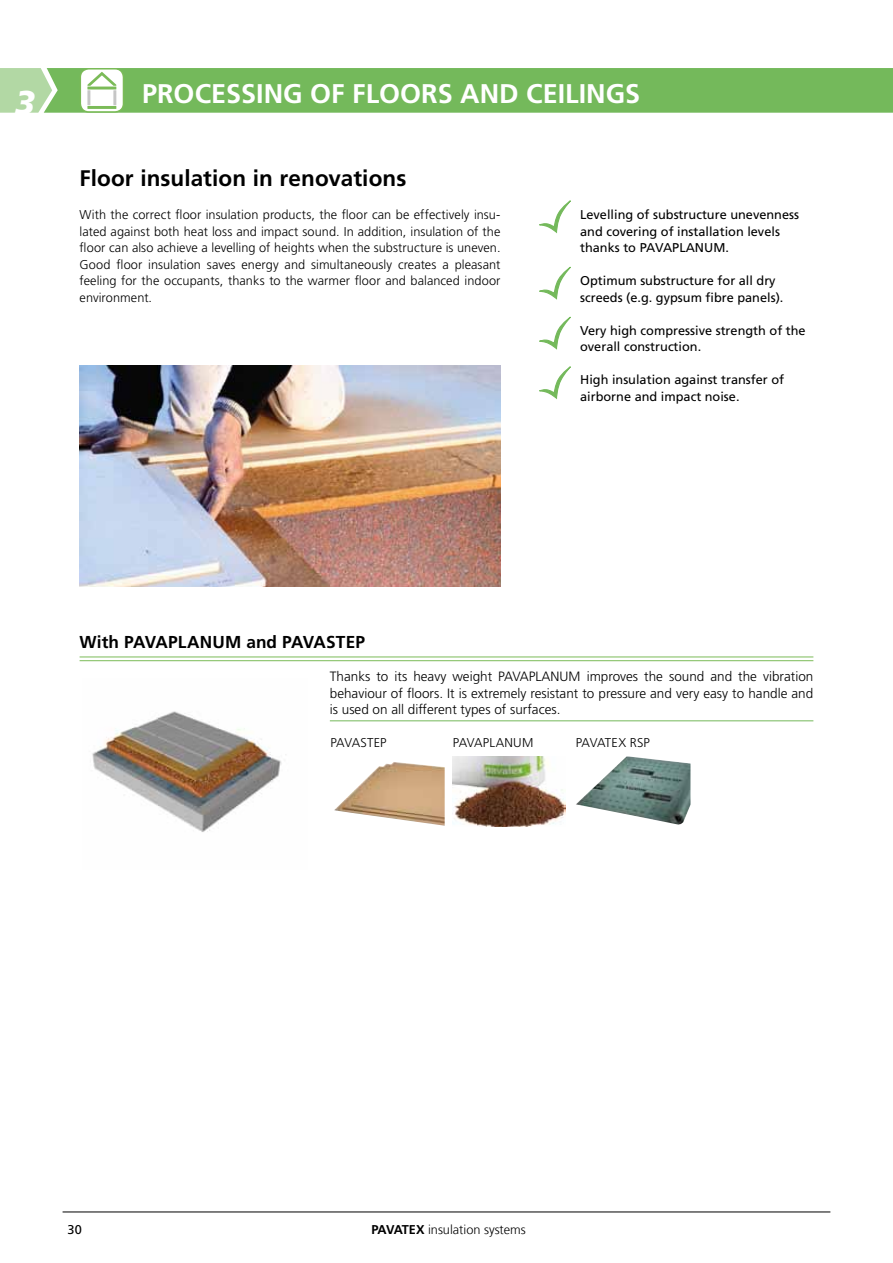
<style>
.page{position:relative;width:893px;height:1263px;background:#fff}
.page>*{position:absolute;margin:0;border:0;box-sizing:border-box;transform-origin:0 0}
.t1{font:italic 900 33px "Frutiger LT Com";color:#fff}
.t2{font:700 27px "Frutiger LT Std";color:#fff}
.t3{font:700 22.5px "Frutiger LT Com";letter-spacing:.005em;color:#000}
.t4{font:700 17.25px "Frutiger LT Com";letter-spacing:.005em;color:#000}
.t5{font:300 13.5px/16.5px "Frutiger LT Std";color:#000;text-align:justify}
.t6{font:300 12.75px/16.5px "Frutiger LT Std";letter-spacing:.005em;color:#000;text-align:justify}
.t7{font:12.75px/16.5px "Frutiger LT Std";color:#000}
.t8{font:300 12.75px "Frutiger LT Com";color:#000}
.t9{font:300 12.75px "Frutiger LT Std";letter-spacing:-.015em;color:#000}
.s1{font-weight:700}
</style>
<div class="page">
<hr style="left:63px;top:1211px;width:767px;height:1px;background:#000">
<svg style="left:0;top:68px;width:893px;height:45px;background:#7dbd65"></svg>
<div style="left:80px;top:68px;width:44px;height:45px;border:2px solid #7bbb58;border-radius:9px"></div>
<img style="left:80px;top:366px;width:421px;height:220px">
<hr style="left:330px;top:720px;width:483px;height:1px;background:#74b95b">
<svg style="left:539px;top:201px;width:32px;height:32px"></svg>
<svg style="left:539px;top:267px;width:32px;height:33px"></svg>
<svg style="left:539px;top:317px;width:32px;height:33px"></svg>
<svg style="left:539px;top:367px;width:32px;height:32px"></svg>
<hr style="left:80px;top:657px;width:733px;height:1px;background:#7bbb58">
<hr style="left:80px;top:660px;width:733px;height:1px;background:#7bbb58">
<img style="left:334px;top:762px;width:111px;height:64px">
<img style="left:576px;top:756px;width:114px;height:68px">
<img style="left:453px;top:756px;width:112px;height:70px">
<img style="left:92px;top:711px;width:194px;height:121px">
<h1 class="t1" style="left:15px;top:82px;width:22px">3</h1>
<h2 class="t2" style="left:142px;top:77px;width:32px">PROCESSING</h2>
<h2 class="t2" style="left:310px;top:77px;width:60px">OF FLOORS</h2>
<h2 class="t2" style="left:460px;top:77px;width:20px">AND</h2>
<h2 class="t2" style="left:526px;top:77px;width:15px">CEILINGS</h2>
<h3 class="t3" style="left:80px;top:165px;width:328px">Floor insulation in renovations</h3>
<p class="t6" style="left:80px;top:207px;width:422px">With the correct floor insulation products, the floor can be effectively insu&shy;lated against both heat loss and impact sound. In addition, insulation of the floor can also achieve a levelling of heights when the substructure is uneven.<br>Good floor insulation saves energy and simultaneously creates a pleasant feeling for the occupants, thanks to the warmer floor and balanced indoor environment.</p>
<p class="t7" style="left:580px;top:206px;width:220px">Levelling of substructure unevenness and covering of installation levels thanks to PAVAPLANUM.</p>
<p class="t7" style="left:580px;top:272px;width:205px">Optimum substructure for all dry screeds (e.g. gypsum fibre panels).</p>
<p class="t7" style="left:580px;top:322px;width:227px">Very high compressive strength of the overall construction.</p>
<p class="t7" style="left:580px;top:371px;width:206px">High insulation against transfer of airborne and impact noise.</p>
<h3 class="t4" style="left:80px;top:632px;width:287px">With PAVAPLANUM and PAVASTEP</h3>
<p class="t5" style="left:330px;top:668px;width:485px">Thanks to its heavy weight PAVAPLANUM improves the sound and the vibration behaviour of floors. It is extremely resistant to pressure and very easy to handle and is used on all different types of surfaces.</p>
<p class="t6" style="left:330px;top:735px;width:58px">PAVASTEP</p>
<p class="t6" style="left:453px;top:735px;width:82px">PAVAPLANUM</p>
<p class="t9" style="left:576px;top:735px;width:76px">PAVATEx RSP</p>
<p class="t7" style="left:68px;top:1222px;width:16px">30</p>
<p class="t8" style="left:371px;top:1222px;width:156px"><span class="s1">PAVATEX</span> insulation systems</p>
</div>
